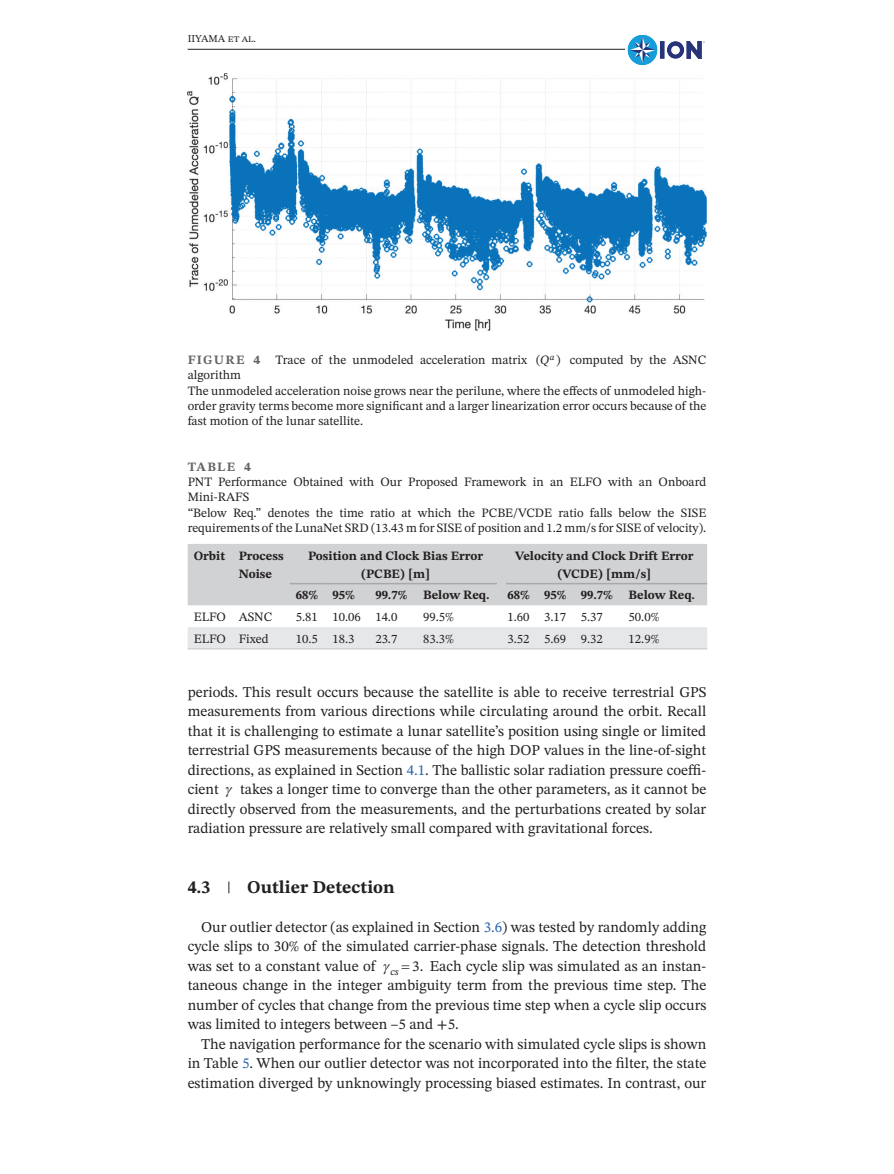
<style>
.page{position:relative;width:894px;height:1174px;background:#fff}
.page>*{position:absolute;margin:0;border:0;box-sizing:border-box;transform-origin:0 0}
.Heading_2{font:700 18px "STIX Two Text";color:#231f20}
.Body_text_indent{font:15px/19.5px "STIX Two Text";color:#231f20;text-align:justify}
.Figure_Caption_cont{font:12.75px/15.3px "STIX Two Text";color:#231f20;text-align:justify}
.Table_Caption{font:12.75px/15.3px "STIX Two Text";color:#231f20}
.Table_text{font:12.75px "STIX Two Text";color:#231f20}
.Table_Caption_First{font:12.75px/15.3px "STIX Two Text";color:#231f20}
.Table_Head_center{font:700 12.75px/18px "STIX Two Text";color:#231f20;text-align:center}
.Figure_Caption{font:12.75px "STIX Two Text";color:#231f20}
.Table_Head{font:700 12.75px/18px "STIX Two Text";color:#231f20}
.Table_Number{font:700 12.75px "STIX Two Text";letter-spacing:.1em;color:#636366}
.t1{font:italic 12.75px "STIX Two Text";color:#231f20}
.t2{font:10.5px "STIX Two Text";color:#231f20}
.t3{font:italic 10.5px "STIX Two Text";color:#231f20}
.s1{font-weight:700;color:#636366}
.s2{color:#2664ae}
</style>
<div class="page">
<hr style="left:188px;top:49px;width:517px;height:1px;background:#231f20">
<div style="left:625px;top:35px;width:81px;height:30px;background:#fff"></div>
<img style="left:627px;top:35px;width:78px;height:30px">
<div style="left:188px;top:544px;width:518px;height:61px;background:#d1d2d4"></div>
<div style="left:188px;top:627px;width:518px;height:21px;background:#e6e7e9"></div>
<hr style="left:188px;top:648px;width:44px;height:2px;background:#d1d2d4">
<hr style="left:232px;top:648px;width:58px;height:2px;background:#d1d2d4">
<hr style="left:290px;top:648px;width:36px;height:2px;background:#d1d2d4">
<hr style="left:326px;top:648px;width:43px;height:2px;background:#d1d2d4">
<hr style="left:369px;top:648px;width:48px;height:2px;background:#d1d2d4">
<hr style="left:417px;top:648px;width:84px;height:2px;background:#d1d2d4">
<hr style="left:501px;top:648px;width:37px;height:2px;background:#d1d2d4">
<hr style="left:538px;top:648px;width:36px;height:2px;background:#d1d2d4">
<hr style="left:574px;top:648px;width:48px;height:2px;background:#d1d2d4">
<hr style="left:622px;top:648px;width:85px;height:2px;background:#d1d2d4">
<hr style="left:290px;top:583px;width:36px;height:1px;background:#a8a9ad">
<hr style="left:326px;top:583px;width:43px;height:1px;background:#a8a9ad">
<hr style="left:369px;top:583px;width:48px;height:1px;background:#a8a9ad">
<hr style="left:417px;top:583px;width:84px;height:1px;background:#a8a9ad">
<hr style="left:501px;top:583px;width:37px;height:1px;background:#a8a9ad">
<hr style="left:538px;top:583px;width:36px;height:1px;background:#a8a9ad">
<hr style="left:574px;top:583px;width:48px;height:1px;background:#a8a9ad">
<hr style="left:622px;top:583px;width:85px;height:1px;background:#a8a9ad">
<div style="left:497px;top:580px;width:8px;height:7px;background:#d1d2d4"></div>
<img style="left:188px;top:73px;width:518px;height:257px">
<p class="t2" style="left:188px;top:31px;width:70px">IIYAMA et al.</p>
<p class="Figure_Caption" style="left:188px;top:351px;width:341px"><span class="s1">FIGURE 4</span> Trace of the unmodeled acceleration matrix</p>
<p class="Figure_Caption_cont" style="left:536px;top:352px;width:26px">( )</p>
<p class="t1" style="left:540px;top:351px;width:16px">Q<sup>a</sup></p>
<p class="Figure_Caption" style="left:569px;top:351px;width:138px">computed by the ASNC</p>
<p class="Figure_Caption" style="left:188px;top:366px;width:55px">algorithm</p>
<p class="Figure_Caption_cont" style="left:188px;top:383px;width:520px">The unmodeled acceleration noise grows near the perilune, where the effects of unmodeled high&shy;order gravity terms become more significant and a larger linearization error occurs because of the fast motion of the lunar satellite.</p>
<p class="Table_Number" style="left:188px;top:457px;width:65px">TABLE 4</p>
<p class="Table_Caption_First" style="left:188px;top:474px;width:520px">PNT Performance Obtained with Our Proposed Framework in an ELFO with an Onboard<br>Mini-RAFS</p>
<p class="Table_Caption" style="left:188px;top:505px;width:520px">“Below Req.” denotes the time ratio at which the PCBE/VCDE ratio falls below the SISE requirements of the LunaNet SRD (13.43 m for SISE of position and 1.2 mm/s for SISE of velocity).</p>
<p class="Table_Head" style="left:194px;top:546px;width:33px">Orbit</p>
<p class="Table_Head" style="left:238px;top:546px;width:46px">Process<br>Noise</p>
<p class="Table_Head_center" style="left:308px;top:546px;width:177px">Position and Clock Bias Error (PCBE) [m]</p>
<p class="Table_Head_center" style="left:515px;top:546px;width:180px">Velocity and Clock Drift Error (VCDE) [mm/s]</p>
<p class="Table_Head" style="left:296px;top:586px;width:24px">68%</p>
<p class="Table_Head" style="left:332px;top:586px;width:24px">95%</p>
<p class="Table_Head" style="left:375px;top:586px;width:34px">99.7%</p>
<p class="Table_Head" style="left:423px;top:586px;width:68px">Below Req.</p>
<p class="Table_Head" style="left:507px;top:586px;width:24px">68%</p>
<p class="Table_Head" style="left:544px;top:586px;width:24px">95%</p>
<p class="Table_Head" style="left:580px;top:586px;width:34px">99.7%</p>
<p class="Table_Head" style="left:628px;top:586px;width:68px">Below Req.</p>
<p class="Table_text" style="left:194px;top:608px;width:34px">ELFO</p>
<p class="Table_text" style="left:238px;top:608px;width:35px">ASNC</p>
<p class="Table_text" style="left:296px;top:608px;width:24px">5.81</p>
<p class="Table_text" style="left:332px;top:608px;width:30px">10.06</p>
<p class="Table_text" style="left:375px;top:608px;width:24px">14.0</p>
<p class="Table_text" style="left:423px;top:608px;width:32px">99.5%</p>
<p class="Table_text" style="left:507px;top:608px;width:24px">1.60</p>
<p class="Table_text" style="left:544px;top:608px;width:24px">3.17</p>
<p class="Table_text" style="left:580px;top:608px;width:24px">5.37</p>
<p class="Table_text" style="left:628px;top:608px;width:32px">50.0%</p>
<p class="Table_text" style="left:194px;top:629px;width:34px">ELFO</p>
<p class="Table_text" style="left:238px;top:629px;width:31px">Fixed</p>
<p class="Table_text" style="left:296px;top:629px;width:24px">10.5</p>
<p class="Table_text" style="left:332px;top:629px;width:24px">18.3</p>
<p class="Table_text" style="left:375px;top:629px;width:24px">23.7</p>
<p class="Table_text" style="left:423px;top:629px;width:32px">83.3%</p>
<p class="Table_text" style="left:507px;top:629px;width:24px">3.52</p>
<p class="Table_text" style="left:544px;top:629px;width:24px">5.69</p>
<p class="Table_text" style="left:580px;top:629px;width:24px">9.32</p>
<p class="Table_text" style="left:628px;top:629px;width:32px">12.9%</p>
<p class="Body_text_indent" style="left:188px;top:682px;width:520px">periods. This result occurs because the satellite is able to receive terrestrial GPS measurements from various directions while circulating around the orbit. Recall that it is challenging to estimate a lunar satellite’s position using single or limited terrestrial GPS measurements because of the high DOP values in the line-of-sight directions, as explained in Section <span class="s2">4.1</span>. The ballistic solar radiation pressure coeffi&shy;cient</p>
<p class="Body_text_indent" style="left:188px;top:780px;width:520px;text-indent:52px">takes a longer time to converge than the other parameters, as it cannot be directly observed from the measurements, and the perturbations created by solar radiation pressure are relatively small compared with gravitational forces.</p>
<p class="Heading_2" style="left:188px;top:874px;width:24px">4.3</p>
<p class="Heading_2" style="left:247px;top:874px;width:149px">Outlier Detection</p>
<p class="Body_text_indent" style="left:188px;top:917px;width:520px;text-indent:14px">Our outlier detector (as explained in Section <span class="s2">3.6</span>) was tested by randomly adding cycle slips to 30% of the simulated carrier-phase signals. The detection threshold was set to a constant value of</p>
<p class="Body_text_indent" style="left:188px;top:956px;width:520px;text-indent:242px">Each cycle slip was simulated as an instan&shy;taneous change in the integer ambiguity term from the previous time step. The number of cycles that change from the previous time step when a cycle slip occurs was limited to integers between –5 and +5.</p>
<p class="Body_text_indent" style="left:188px;top:1034px;width:520px;text-indent:14px">The navigation performance for the scenario with simulated cycle slips is shown in Table <span class="s2">5</span>. When our outlier detector was not incorporated into the filter, the state estimation diverged by unknowingly processing biased estimates. In contrast, our</p>
<p class="t3" style="left:390px;top:964px;width:34px">cs <sup>3.</sup></p>
</div>
